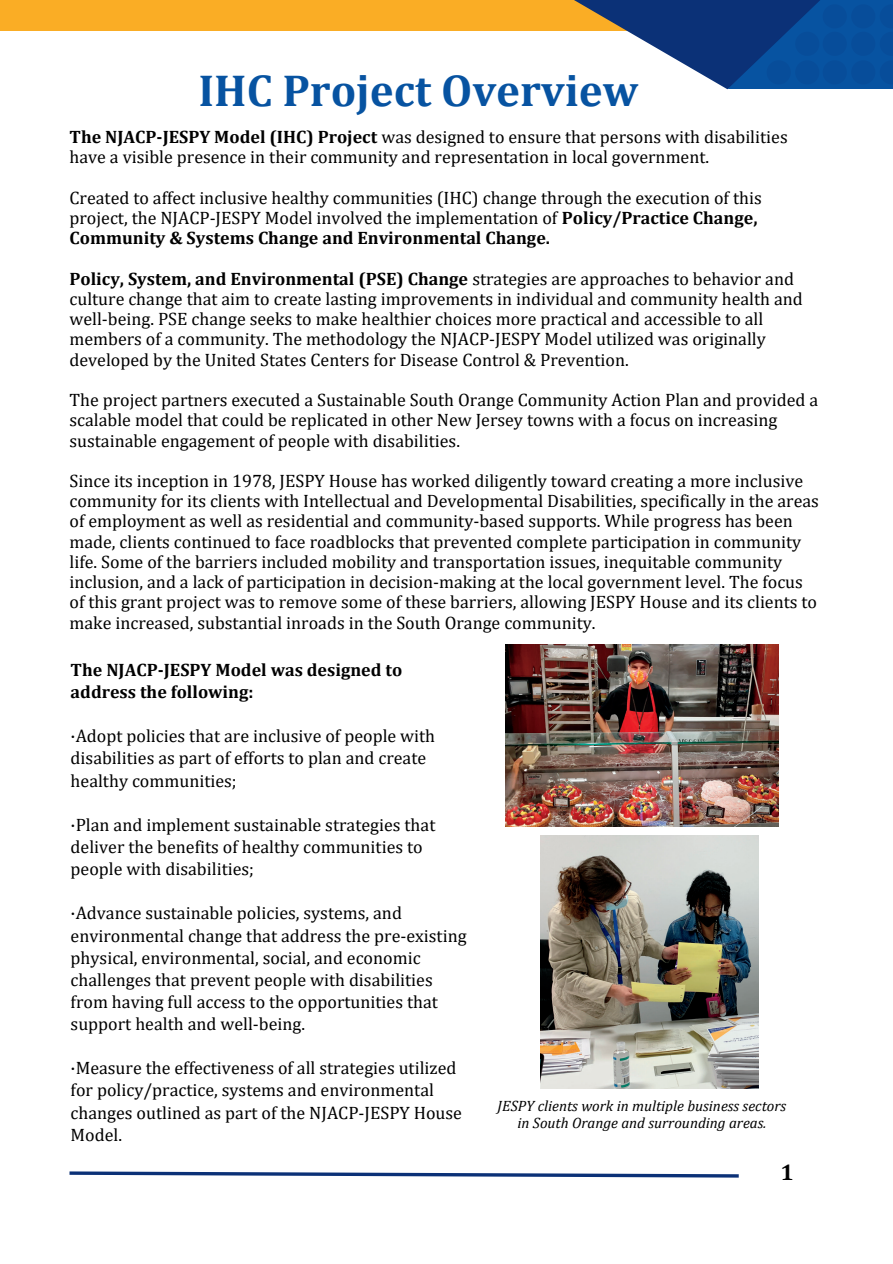
<style>
.page{position:relative;width:893px;height:1264px;background:#fff}
.page>*{position:absolute;margin:0;border:0;box-sizing:border-box;transform-origin:0 0}
.t1{font:700 45px "Cambria";color:#0753a1}
.t2{font:700 22.5px "Cambria";color:#000}
.t3{font:18px/20.2px "Cambria";color:#000}
.t4{font:700 18px/22px "Cambria";color:#000}
.t5{font:italic 15px/16.8px "Cambria";color:#000;text-align:center}
.s1{font-weight:700}
</style>
<div class="page">
<svg style="left:69px;top:1171px;width:670px;height:7px"></svg>
<div style="left:0;top:0;width:699px;height:31px;background:#faad25"></div>
<svg style="left:574px;top:0;width:153px;height:89px"></svg>
<svg style="left:727px;top:0;width:165px;height:89px;background:#093d85"></svg>
<svg style="left:766px;top:4px;width:126px;height:80px;background:#074b98"></svg>
<img style="left:505px;top:644px;width:273px;height:182px">
<img style="left:540px;top:835px;width:218px;height:253px">
<p class="t1" style="left:198px;top:63px;width:441px">IHC Project Overview</p>
<p class="t3" style="left:69px;top:126px;width:719px"><span class="s1">The NJACP-JESPY Model (IHC) Project</span> was designed to ensure that persons with disabilities have a visible presence in their community and representation in local government.</p>
<p class="t3" style="left:69px;top:187px;width:693px">Created to affect inclusive healthy communities (IHC) change through the execution of this project, the NJACP-JESPY Model involved the implementation of <span class="s1">Policy/Practice Change,<br>Community &amp; Systems Change and Environmental Change.</span></p>
<p class="t3" style="left:69px;top:268px;width:734px"><span class="s1">Policy, System, and Environmental (PSE) Change</span> strategies are approaches to behavior and culture change that aim to create lasting improvements in individual and community health and well-being. PSE change seeks to make healthier choices more practical and accessible to all members of a community. The methodology the NJACP-JESPY Model utilized was originally developed by the United States Centers for Disease Control &amp; Prevention.</p>
<p class="t3" style="left:69px;top:389px;width:750px">The project partners executed a Sustainable South Orange Community Action Plan and provided a scalable model that could be replicated in other New Jersey towns with a focus on increasing sustainable engagement of people with disabilities.</p>
<p class="t3" style="left:69px;top:470px;width:750px">Since its inception in 1978, JESPY House has worked diligently toward creating a more inclusive community for its clients with Intellectual and Developmental Disabilities, specifically in the areas of employment as well as residential and community-based supports. While progress has been made, clients continued to face roadblocks that prevented complete participation in community life. Some of the barriers included mobility and transportation issues, inequitable community inclusion, and a lack of participation in decision-making at the local government level. The focus of this grant project was to remove some of these barriers, allowing JESPY House and its clients to make increased, substantial inroads in the South Orange community.</p>
<p class="t4" style="left:71px;top:658px;width:333px">The NJACP-JESPY Model was designed to address the following:</p>
<p class="t3" style="left:71px;top:724px;width:366px;line-height:22px">·Adopt policies that are inclusive of people with disabilities as part of efforts to plan and create healthy communities;</p>
<p class="t3" style="left:71px;top:813px;width:366px;line-height:22px">·Plan and implement sustainable strategies that deliver the benefits of healthy communities to people with disabilities;</p>
<p class="t3" style="left:71px;top:901px;width:397px;line-height:22px">·Advance sustainable policies, systems, and environmental change that address the pre-existing physical, environmental, social, and economic challenges that prevent people with disabilities from having full access to the opportunities that support health and well-being.</p>
<p class="t3" style="left:71px;top:1056px;width:393px;line-height:22px">·Measure the effectiveness of all strategies utilized for policy/practice, systems and environmental changes outlined as part of the NJACP-JESPY House Model.</p>
<p class="t5" style="left:497px;top:1097px;width:290px">JESPY clients work in multiple business sectors in South Orange and surrounding areas.</p>
<p class="t2" style="left:780px;top:1158px;width:15px">1</p>
</div>
